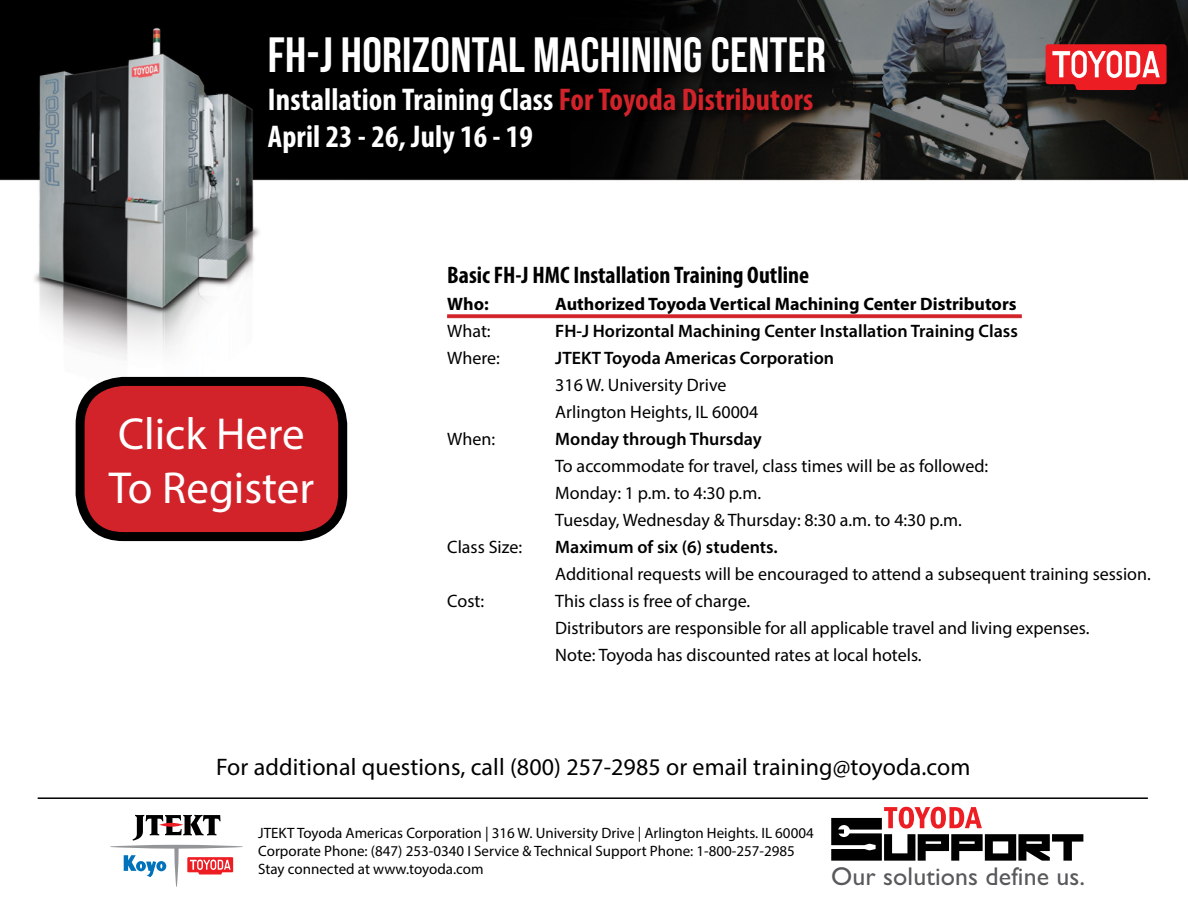
<style>
.page{position:relative;width:1188px;height:918px;background:#fff}
.page>*{position:absolute;margin:0;border:0;box-sizing:border-box;transform-origin:0 0}
.t1{font:49.5px "Bebas Neue";letter-spacing:.005em;color:#fff}
.t2{font:45px/54px "Myriad Pro";color:#fff}
.t3{font:700 condensed 31.5px/37.8px "Myriad Pro";letter-spacing:.005em;color:#fff}
.t4{font:25.8px "Gill Sans";letter-spacing:.005em;color:#58595b}
.t5{font:24px "Myriad Pro";letter-spacing:.005em;color:#000}
.t6{font:700 condensed 24px "Myriad Pro";color:#000}
.t7{font:18px/27px "Myriad Pro";color:#000}
.t8{font:600 18px "Myriad Pro";color:#000}
.t9{font:700 18px "Myriad Pro";color:#000}
.t10{font:15px/18px "Myriad Pro";color:#000}
.s1{color:#d2232a}
</style>
<div class="page">
<img style="left:0;top:0;width:1188px;height:396px">
<svg style="left:1046px;top:44px;width:121px;height:46px"></svg>
<svg style="left:831px;top:807px;width:252px;height:54px"></svg>
<svg style="left:110px;top:815px;width:133px;height:72px"></svg>
<hr style="left:38px;top:797px;width:1110px;height:2px;background:#000">
<svg style="left:447px;top:314px;width:575px;height:4px;background:#d5353c"></svg>
<div style="left:266px;top:33px;width:572px;height:133px;background:#000;opacity:.75"></div>
<div style="left:80px;top:381px;width:263px;height:156px;background:#d2232a;border-radius:43px"></div>
<div style="left:76px;top:377px;width:271px;height:164px;border:9px solid #000;border-radius:43px"></div>
<h1 class="t1" style="left:268px;top:27px;width:560px">FH-J HORIZONTAL MACHINING CENTER</h1>
<h3 class="t3" style="left:268px;top:79px;width:547px">Installation Training Class <span class="s1">For Toyoda Distributors<br></span>April 23 - 26, July 16 - 19</h3>
<h2 class="t2" style="left:109px;top:406px;width:207px">Click Here<br>To Register</h2>
<h3 class="t6" style="left:447px;top:260px;width:363px">Basic FH-J HMC Installation Training Outline</h3>
<p class="t9" style="left:447px;top:292px;width:43px">Who:</p>
<p class="t9" style="left:555px;top:292px;width:463px">Authorized Toyoda Vertical Machining Center Distributors</p>
<p class="t7" style="left:447px;top:317px;width:45px">What:</p>
<p class="t8" style="left:555px;top:319px;width:464px">FH-J Horizontal Machining Center Installation Training Class</p>
<p class="t7" style="left:447px;top:344px;width:54px">Where:</p>
<p class="t8" style="left:555px;top:346px;width:280px">JTEKT Toyoda Americas Corporation</p>
<p class="t7" style="left:555px;top:371px;width:205px">316 W. University Drive<br>Arlington Heights, IL 60004</p>
<p class="t7" style="left:447px;top:425px;width:49px">When:</p>
<p class="t8" style="left:555px;top:427px;width:208px">Monday through Thursday</p>
<p class="t7" style="left:555px;top:452px;width:434px">To accommodate for travel, class times will be as followed:<br>Monday: 1 p.m. to 4:30 p.m.<br>Tuesday, Wednesday &amp; Thursday: 8:30 a.m. to 4:30 p.m.</p>
<p class="t7" style="left:447px;top:533px;width:76px">Class Size:</p>
<p class="t8" style="left:555px;top:535px;width:224px">Maximum of six (6) students.</p>
<p class="t7" style="left:555px;top:560px;width:597px">Additional requests will be encouraged to attend a subsequent training session.</p>
<p class="t7" style="left:447px;top:587px;width:38px">Cost:</p>
<p class="t7" style="left:555px;top:587px;width:536px">This class is free of charge.<br>Distributors are responsible for all applicable travel and living expenses.<br>Note: Toyoda has discounted rates at local hotels.</p>
<h3 class="t5" style="left:216px;top:752px;width:756px">For additional questions, call (800) 257-2985 or email training@toyoda.com</h3>
<p class="t10" style="left:258px;top:824px;width:557px">JTEKT Toyoda Americas Corporation | 316 W. University Drive | Arlington Heights. IL 60004<br>Corporate Phone: (847) 253-0340 I Service &amp; Technical Support Phone: 1-800-257-2985<br>Stay connected at www.toyoda.com</p>
<h3 class="t4" style="left:831px;top:861px;width:256px">Our solutions define us.</h3>
</div>
